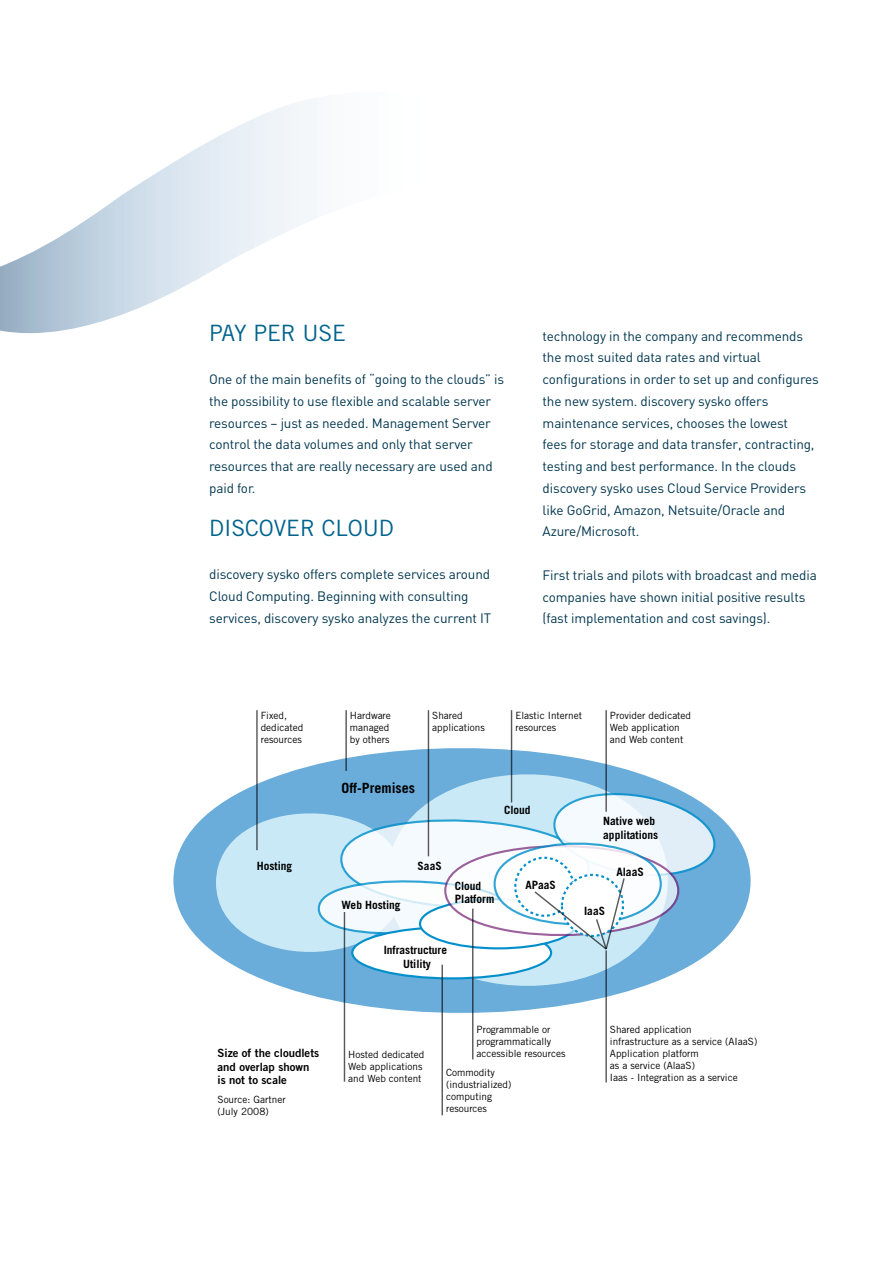
<style>
.page{position:relative;width:893px;height:1263px;background:#fff}
.page>*{position:absolute;margin:0;border:0;box-sizing:border-box;transform-origin:0 0}
.t1{font:22.5px "Trade Gothic";letter-spacing:-.005em;color:#00638d}
.t2{font:700 14.1px "Trade Gothic";color:#000}
.t3{font:13.5px/21.8px "DIN";letter-spacing:-.01em;color:#00364e}
.t4{font:700 11.55px "Trade Gothic";color:#000}
.t5{font:700 11.4px/13.6px "Trade Gothic";color:#000;text-align:center}
.t6{font:11.4px/13.6px "Trade Gothic Bold Two";color:#000}
.t7{font:10.05px/12px "Trade Gothic";color:#000}
</style>
<div class="page">
<img style="left:0;top:98px;width:317px;height:235px">
<svg style="left:173px;top:710px;width:578px;height:347px"></svg>
<svg style="left:387px;top:739px;width:281px;height:282px;fill:#6aacda"></svg>
<hr style="left:256px;top:710px;width:2px;height:140px;background:#58585a">
<hr style="left:345px;top:710px;width:2px;height:61px;background:#58585a">
<hr style="left:428px;top:710px;width:1px;height:146px;background:#58585a">
<hr style="left:511px;top:710px;width:1px;height:92px;background:#58585a">
<hr style="left:605px;top:710px;width:2px;height:102px;background:#58585a">
<hr style="left:344px;top:912px;width:1px;height:170px;background:#58585a">
<hr style="left:441px;top:964px;width:2px;height:151px;background:#58585a">
<hr style="left:472px;top:908px;width:1px;height:151px;background:#58585a">
<hr style="left:605px;top:950px;width:2px;height:132px;background:#58585a">
<svg style="left:216px;top:790px;width:499px;height:185px"></svg>
<h1 class="t1" style="left:209px;top:319px;width:138px">PAY PER USE</h1>
<p class="t3" style="left:209px;top:368px;width:296px">One of the main benefits of “going to the clouds” is the possibility to use flexible and scalable server resources – just as needed. Management Server control the data volumes and only that server resources that are really necessary are used and paid for.</p>
<h1 class="t1" style="left:209px;top:514px;width:186px">DISCOVER CLOUD</h1>
<p class="t3" style="left:209px;top:563px;width:284px">discovery sysko offers complete services around<br>Cloud Computing. Beginning with consulting services, discovery sysko analyzes the current IT</p>
<p class="t3" style="left:543px;top:325px;width:278px">technology in the company and recommends the most suited data rates and virtual configurations in order to set up and configures the new system. discovery sysko offers maintenance services, chooses the lowest<br>fees for storage and data transfer, contracting, testing and best performance. In the clouds discovery sysko uses Cloud Service Providers like GoGrid, Amazon, Netsuite/Oracle and Azure/Microsoft.</p>
<p class="t3" style="left:543px;top:564px;width:276px">First trials and pilots with broadcast and media companies have shown initial positive results (fast implementation and cost savings).</p>
<p class="t7" style="left:261px;top:709px;width:44px">Fixed, dedicated resources</p>
<p class="t7" style="left:350px;top:709px;width:43px">Hardware managed by others</p>
<p class="t7" style="left:432px;top:709px;width:54px">Shared applications</p>
<p class="t7" style="left:515px;top:709px;width:68px">Elastic Internet resources</p>
<p class="t7" style="left:610px;top:709px;width:83px">Provider dedicated<br>Web application and Web content</p>
<p class="t5" style="left:257px;top:858px;width:37px">Hosting</p>
<p class="t6" style="left:218px;top:1046px;width:103px">Size of the cloudlets and overlap shown is not to scale</p>
<p class="t7" style="left:218px;top:1093px;width:70px">Source: Gartner (July 2008)</p>
<p class="t2" style="left:342px;top:779px;width:75px">Off-Premises</p>
<p class="t5" style="left:504px;top:803px;width:28px">Cloud</p>
<p class="t5" style="left:341px;top:898px;width:61px">Web Hosting</p>
<p class="t5" style="left:418px;top:859px;width:26px">SaaS</p>
<p class="t5" style="left:455px;top:878px;width:28px">Cloud</p>
<p class="t4" style="left:455px;top:892px;width:41px">Platform</p>
<p class="t5" style="left:384px;top:943px;width:65px">Infrastructure<br>Utility</p>
<p class="t5" style="left:525px;top:878px;width:32px">APaaS</p>
<p class="t5" style="left:603px;top:814px;width:57px;text-align:left">Native web applitations</p>
<p class="t4" style="left:616px;top:864px;width:29px">AlaaS</p>
<p class="t5" style="left:584px;top:904px;width:22px">IaaS</p>
<p class="t7" style="left:348px;top:1048px;width:78px">Hosted dedicated<br>Web applications and Web content</p>
<p class="t7" style="left:477px;top:1024px;width:90px">Programmable or programmatically accessible resources</p>
<p class="t7" style="left:610px;top:1023px;width:149px">Shared application<br>infrastructure as a service (AIaaS)<br>Application platform<br>as a service (AlaaS)<br>Iaas - Integration as a service</p>
<p class="t7" style="left:446px;top:1067px;width:67px">Commodity (industrialized) computing resources</p>
</div>
